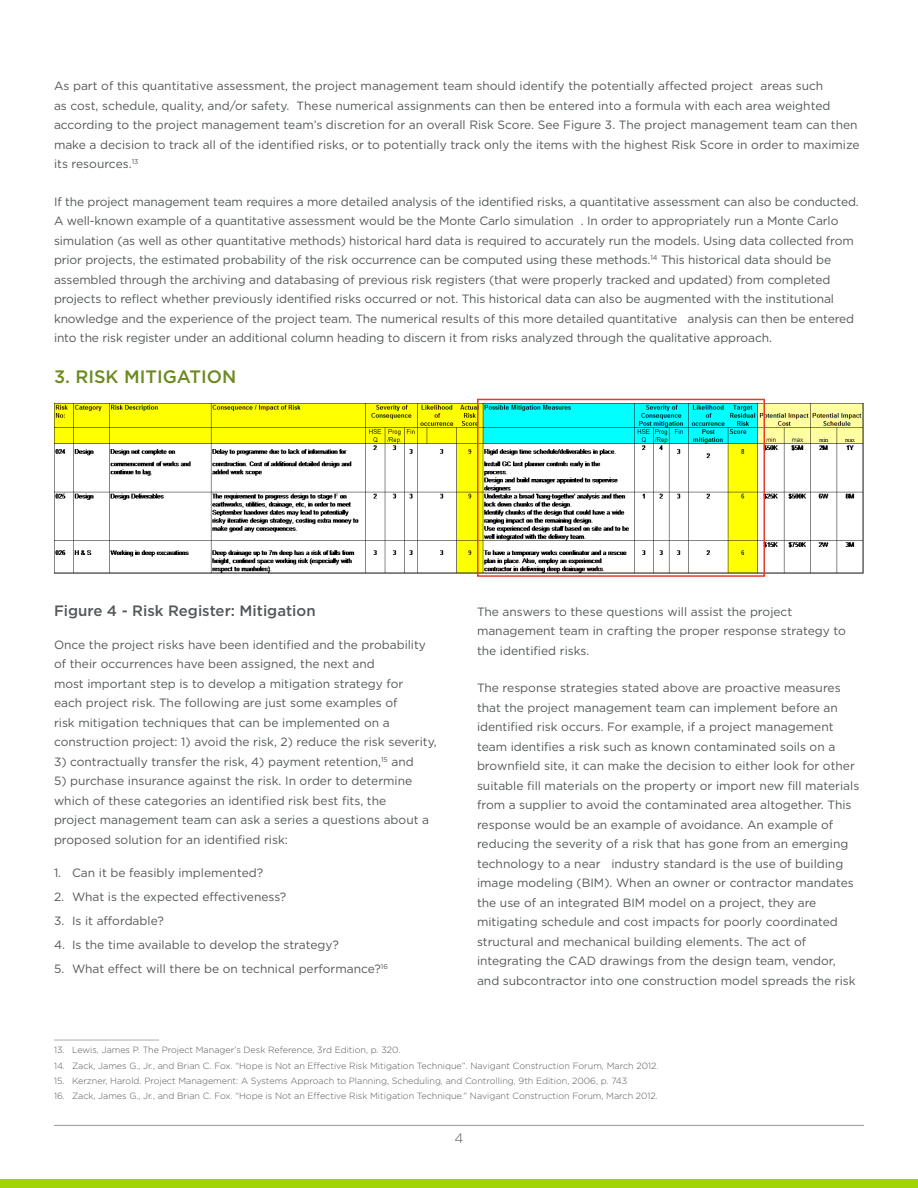
<style>
.page{position:relative;width:918px;height:1188px;background:#fff}
.page>*{position:absolute;margin:0;border:0;box-sizing:border-box;transform-origin:0 0}
.BOD_-_Copy_Headers{font:500 18px "Gotham";color:#6c8a1f}
.BOD_-_Copy_Header_2{font:500 15px "Gotham";color:#545759}
.t1{font:300 13.5px "Gotham";color:#545759}
.BOD_-_Copy_P1_Gray{font:12px/19.5px "Gotham";color:#545759}
.t2{font:300 9px "Gotham";color:#545759}
</style>
<div class="page">
<hr style="left:54px;top:1125px;width:810px;height:1px;background:#9a9799">
<div style="left:0;top:1179px;width:918px;height:9px;background:#a2d40a"></div>
<img style="left:54px;top:404px;width:810px;height:169px">
<hr style="left:54px;top:1040px;width:105px;height:1px;background:#aaacad">
<div style="left:477px;top:399px;width:288px;height:178px;border:2px solid #e73b2e"></div>
<p class="BOD_-_Copy_P1_Gray" style="left:54px;top:76px;width:807px">As part of this quantitative assessment, the project management team should identify the potentially affected project areas such<br>as cost, schedule, quality, and/or safety. These numerical assignments can then be entered into a formula with each area weighted according to the project management team’s discretion for an overall Risk Score. See Figure 3. The project management team can then make a decision to track all of the identified risks, or to potentially track only the items with the highest Risk Score in order to maximize its resources.<sup>13</sup></p>
<p class="BOD_-_Copy_P1_Gray" style="left:54px;top:191px;width:806px">If the project management team requires a more detailed analysis of the identified risks, a quantitative assessment can also be conducted.<br>A well-known example of a quantitative assessment would be the Monte Carlo simulation . In order to appropriately run a Monte Carlo simulation (as well as other quantitative methods) historical hard data is required to accurately run the models. Using data collected from prior projects, the estimated probability of the risk occurrence can be computed using these methods.<sup>14</sup> This historical data should be assembled through the archiving and databasing of previous risk registers (that were properly tracked and updated) from completed projects to reflect whether previously identified risks occurred or not. This historical data can also be augmented with the institutional knowledge and the experience of the project team. The numerical results of this more detailed quantitative analysis can then be entered into the risk register under an additional column heading to discern it from risks analyzed through the qualitative approach.</p>
<p class="BOD_-_Copy_Headers" style="left:54px;top:364px;width:184px">3. RISK MITIGATION</p>
<p class="BOD_-_Copy_Header_2" style="left:54px;top:601px;width:263px">Figure 4 - Risk Register: Mitigation</p>
<p class="BOD_-_Copy_P1_Gray" style="left:54px;top:635px;width:384px">Once the project risks have been identified and the probability of their occurrences have been assigned, the next and<br>most important step is to develop a mitigation strategy for<br>each project risk. The following are just some examples of<br>risk mitigation techniques that can be implemented on a construction project: 1) avoid the risk, 2) reduce the risk severity,</p>
<p class="BOD_-_Copy_P1_Gray" style="left:54px;top:752px;width:361px">3) contractually transfer the risk, 4) payment retention,<sup>15</sup> and</p>
<p class="BOD_-_Copy_P1_Gray" style="left:54px;top:771px;width:377px">5) purchase insurance against the risk. In order to determine which of these categories an identified risk best fits, the project management team can ask a series a questions about a proposed solution for an identified risk:</p>
<p class="BOD_-_Copy_P1_Gray" style="left:54px;top:863px;width:211px">1. Can it be feasibly implemented?</p>
<p class="BOD_-_Copy_P1_Gray" style="left:54px;top:887px;width:234px">2. What is the expected effectiveness?</p>
<p class="BOD_-_Copy_P1_Gray" style="left:54px;top:911px;width:111px">3. Is it affordable?</p>
<p class="BOD_-_Copy_P1_Gray" style="left:54px;top:935px;width:286px">4. Is the time available to develop the strategy?</p>
<p class="BOD_-_Copy_P1_Gray" style="left:54px;top:959px;width:335px">5. What effect will there be on technical performance?<sup>16</sup></p>
<p class="BOD_-_Copy_P1_Gray" style="left:477px;top:602px;width:370px">The answers to these questions will assist the project management team in crafting the proper response strategy to the identified risks.</p>
<p class="BOD_-_Copy_P1_Gray" style="left:477px;top:678px;width:384px">The response strategies stated above are proactive measures that the project management team can implement before an identified risk occurs. For example, if a project management team identifies a risk such as known contaminated soils on a brownfield site, it can make the decision to either look for other suitable fill materials on the property or import new fill materials from a supplier to avoid the contaminated area altogether. This response would be an example of avoidance. An example of reducing the severity of a risk that has gone from an emerging technology to a near industry standard is the use of building image modeling (BIM). When an owner or contractor mandates the use of an integrated BIM model on a project, they are mitigating schedule and cost impacts for poorly coordinated structural and mechanical building elements. The act of integrating the CAD drawings from the design team, vendor, and subcontractor into one construction model spreads the risk</p>
<p class="t2" style="left:54px;top:1045px;width:348px">13. Lewis, James P. The Project Manager’s Desk Reference, 3rd Edition, p. 320.</p>
<p class="t2" style="left:54px;top:1060px;width:606px">14. Zack, James G., Jr., and Brian C. Fox. “Hope is Not an Effective Risk Mitigation Technique”. Navigant Construction Forum, March 2012.</p>
<p class="t2" style="left:54px;top:1075px;width:575px">15. Kerzner, Harold. Project Management: A Systems Approach to Planning, Scheduling, and Controlling, 9th Edition, 2006, p. 743</p>
<p class="t2" style="left:54px;top:1090px;width:606px">16. Zack, James G., Jr., and Brian C. Fox. “Hope is Not an Effective Risk Mitigation Technique.” Navigant Construction Forum, March 2012.</p>
<p class="t1" style="left:455px;top:1130px;width:10px">4</p>
</div>
